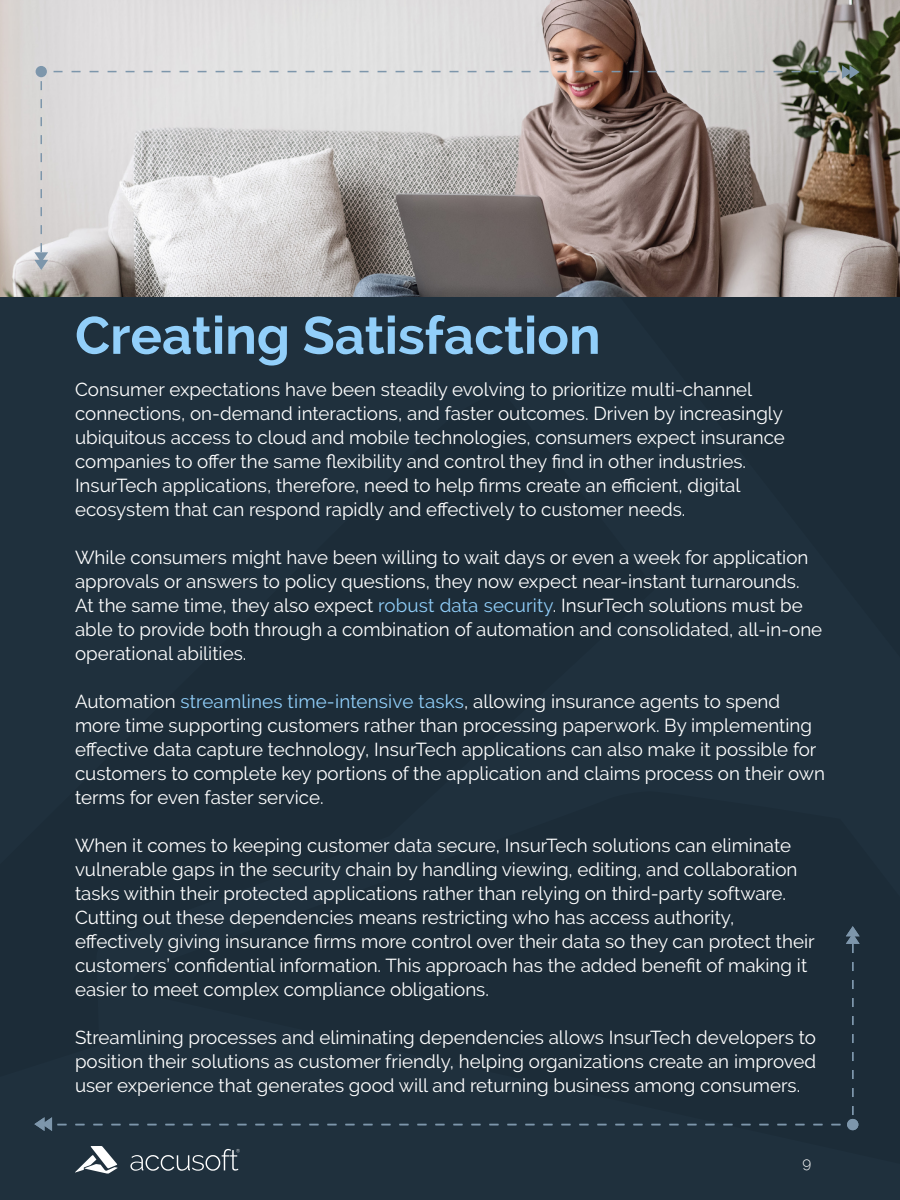
<style>
.page{position:relative;width:900px;height:1200px;background:#1f303d}
.page>*{position:absolute;margin:0;border:0;box-sizing:border-box;transform-origin:0 0}
.t1{font:700 52.5px "Raleway";color:#92cffa}
.t2{font:18.75px/24px "Raleway";color:#fff}
.t3{font:300 15px "Raleway";color:#fff}
.s1{color:#91cffa}
</style>
<div class="page">
<img style="left:0;top:0;width:900px;height:297px">
<svg style="left:828px;top:65px;width:32px;height:14px"></svg>
<svg style="left:34px;top:243px;width:14px;height:27px"></svg>
<div style="left:36px;top:66px;width:11px;height:11px;background:#7d96ab;border-radius:50%"></div>
<svg style="left:34px;top:1117px;width:32px;height:14px"></svg>
<svg style="left:846px;top:926px;width:14px;height:27px"></svg>
<div style="left:847px;top:1119px;width:11px;height:11px;background:#7d96ab;border-radius:50%"></div>
<svg style="left:130px;top:1149px;width:110px;height:22px"></svg>
<svg style="left:75px;top:1146px;width:43px;height:28px"></svg>
<p class="t1" style="left:75px;top:305px;width:527px">Creating Satisfaction</p>
<p class="t2" style="left:75px;top:377px;width:711px">Consumer expectations have been steadily evolving to prioritize multi-channel connections, on-demand interactions, and faster outcomes. Driven by increasingly ubiquitous access to cloud and mobile technologies, consumers expect insurance companies to offer the same flexibility and control they find in other industries.<br>InsurTech applications, therefore, need to help firms create an efficient, digital ecosystem that can respond rapidly and effectively to customer needs.</p>
<p class="t2" style="left:75px;top:545px;width:749px">While consumers might have been willing to wait days or even a week for application approvals or answers to policy questions, they now expect near-instant turnarounds.<br>At the same time, they also expect <span class="s1">robust data security</span>. InsurTech solutions must be able to provide both through a combination of automation and consolidated, all-in-one operational abilities.</p>
<p class="t2" style="left:75px;top:689px;width:752px">Automation <span class="s1">streamlines time-intensive tasks</span>, allowing insurance agents to spend more time supporting customers rather than processing paperwork. By implementing effective data capture technology, InsurTech applications can also make it possible for customers to complete key portions of the application and claims process on their own terms for even faster service.</p>
<p class="t2" style="left:75px;top:833px;width:741px">When it comes to keeping customer data secure, InsurTech solutions can eliminate vulnerable gaps in the security chain by handling viewing, editing, and collaboration tasks within their protected applications rather than relying on third-party software.<br>Cutting out these dependencies means restricting who has access authority, effectively giving insurance firms more control over their data so they can protect their customers’ confidential information. This approach has the added benefit of making it easier to meet complex compliance obligations.</p>
<p class="t2" style="left:75px;top:1025px;width:743px;text-align:justify">Streamlining processes and eliminating dependencies allows InsurTech developers to position their solutions as customer friendly, helping organizations create an improved user experience that generates good will and returning business among consumers.</p>
<p class="t3" style="left:802px;top:1154px;width:10px">9</p>
</div>
